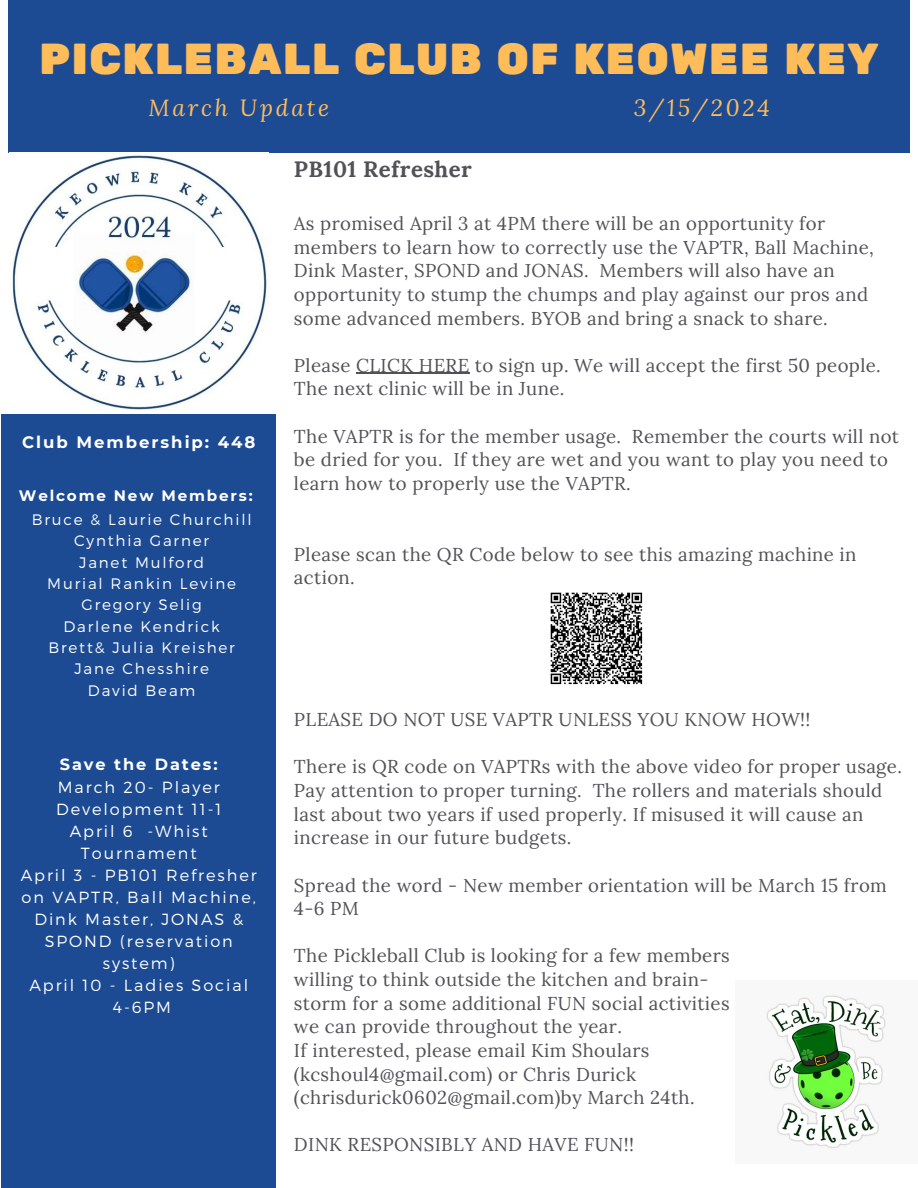
<style>
.page{position:relative;width:918px;height:1188px;background:#fff}
.page>*{position:absolute;margin:0;border:0;box-sizing:border-box;transform-origin:0 0}
.t1{font:43.2px "Rubik One";letter-spacing:.02em;color:#ffbd59}
.t2{font:italic 23.25px "Lora";letter-spacing:.12em;color:#ffbd59}
.t3{font:700 22.2px "Lora";letter-spacing:.02em;color:#525158}
.t4{font:18.6px/23.7px "Lora";letter-spacing:.02em;color:#525158}
.t5{font:700 16.5px "Montserrat";letter-spacing:.12em;color:#fff}
.t6{font:300 16.05px/22px "Montserrat";letter-spacing:.12em;color:#fff}
.t7{font:700 16.05px "Montserrat";letter-spacing:.12em;color:#fff}
.t8{font:300 15.15px "Montserrat";letter-spacing:.12em;color:#fff}
.t9{font:700 15.15px "Montserrat";letter-spacing:.12em;color:#fff}
</style>
<div class="page">
<div style="left:1px;top:414px;width:275px;height:774px;background:#1d4b93"></div>
<div style="left:8px;top:0;width:901px;height:153px;background:#1d4b93"></div>
<img style="left:9px;top:155px;width:258px;height:255px">
<hr style="left:356px;top:373px;width:114px;height:1px;background:#525158">
<img style="left:550px;top:592px;width:93px;height:93px">
<img style="left:766px;top:995px;width:120px;height:154px">
<p class="t1" style="left:39px;top:34px;width:841px">PICKLEBALL CLUB OF KEOWEE KEY</p>
<p class="t2" style="left:148px;top:92px;width:182px">March Update</p>
<p class="t2" style="left:634px;top:92px;width:137px">3/15/2024</p>
<h5 class="t5" style="left:22px;top:432px;width:235px">Club Membership: 448</h5>
<p class="t9" style="left:19px;top:487px;width:235px">Welcome New Members:</p>
<p class="t8" style="left:32px;top:510px;width:221px">Bruce &amp; Laurie Churchill</p>
<p class="t8" style="left:74px;top:531px;width:136px">Cynthia Garner</p>
<p class="t8" style="left:79px;top:552px;width:126px">Janet Mulford</p>
<p class="t8" style="left:47px;top:574px;width:190px">Murial Rankin Levine</p>
<p class="t8" style="left:82px;top:595px;width:122px">Gregory Selig</p>
<h2 class="t8" style="left:63px;top:616px;width:158px">Darlene Kendrick</h2>
<h5 class="t8" style="left:48px;top:638px;width:188px">Brett&amp; Julia Kreisher</h5>
<h5 class="t8" style="left:74px;top:659px;width:136px">Jane Chesshire</h5>
<h5 class="t8" style="left:88px;top:681px;width:109px">David Beam</h5>
<h4 class="t7" style="left:60px;top:754px;width:159px">Save the Dates:</h4>
<h5 class="t6" style="left:56px;top:775px;width:167px">March 20- Player<br>Development 11-1</h5>
<h5 class="t6" style="left:70px;top:819px;width:140px;text-align:center">April 6 -Whist<br>Tournament</h5>
<h5 class="t6" style="left:21px;top:863px;width:238px">April 3 - PB101 Refresher on VAPTR, Ball Machine,</h5>
<h4 class="t6" style="left:34px;top:907px;width:210px;text-align:center">Dink Master, JONAS &amp;<br>SPOND (reservation system)</h4>
<p class="t6" style="left:29px;top:973px;width:220px">April 10 - Ladies Social</p>
<p class="t6" style="left:113px;top:995px;width:60px">4-6PM</p>
<h3 class="t3" style="left:294px;top:155px;width:179px">PB101 Refresher</h3>
<p class="t4" style="left:294px;top:211px;width:581px">As promised April 3 at 4PM there will be an opportunity for members to learn how to correctly use the VAPTR, Ball Machine, Dink Master, SPOND and JONAS. Members will also have an opportunity to stump the chumps and play against our pros and some advanced members. BYOB and bring a snack to share.</p>
<h6 class="t4" style="left:294px;top:353px;width:588px">Please CLICK HERE to sign up. We will accept the first 50 people.<br>The next clinic will be in June.</h6>
<p class="t4" style="left:294px;top:424px;width:607px">The VAPTR is for the member usage. Remember the courts will not be dried for you. If they are wet and you want to play you need to learn how to properly use the VAPTR.</p>
<p class="t4" style="left:294px;top:542px;width:564px">Please scan the QR Code below to see this amazing machine in action.</p>
<p class="t4" style="left:294px;top:708px;width:518px">PLEASE DO NOT USE VAPTR UNLESS YOU KNOW HOW!!</p>
<p class="t4" style="left:294px;top:755px;width:610px">There is QR code on VAPTRs with the above video for proper usage.<br>Pay attention to proper turning. The rollers and materials should last about two years if used properly. If misused it will cause an increase in our future budgets.</p>
<p class="t4" style="left:294px;top:873px;width:594px">Spread the word - New member orientation will be March 15 from<br>4-6 PM</p>
<p class="t4" style="left:294px;top:944px;width:437px">The Pickleball Club is looking for a few members willing to think outside the kitchen and brain&shy;storm for a some additional FUN social activities we can provide throughout the year.<br>If interested, please email Kim Shoulars (kcshoul4@gmail.com) or Chris Durick (chrisdurick0602@gmail.com)by March 24th.</p>
<p class="t4" style="left:294px;top:1133px;width:342px">DINK RESPONSIBLY AND HAVE FUN!!</p>
</div>
